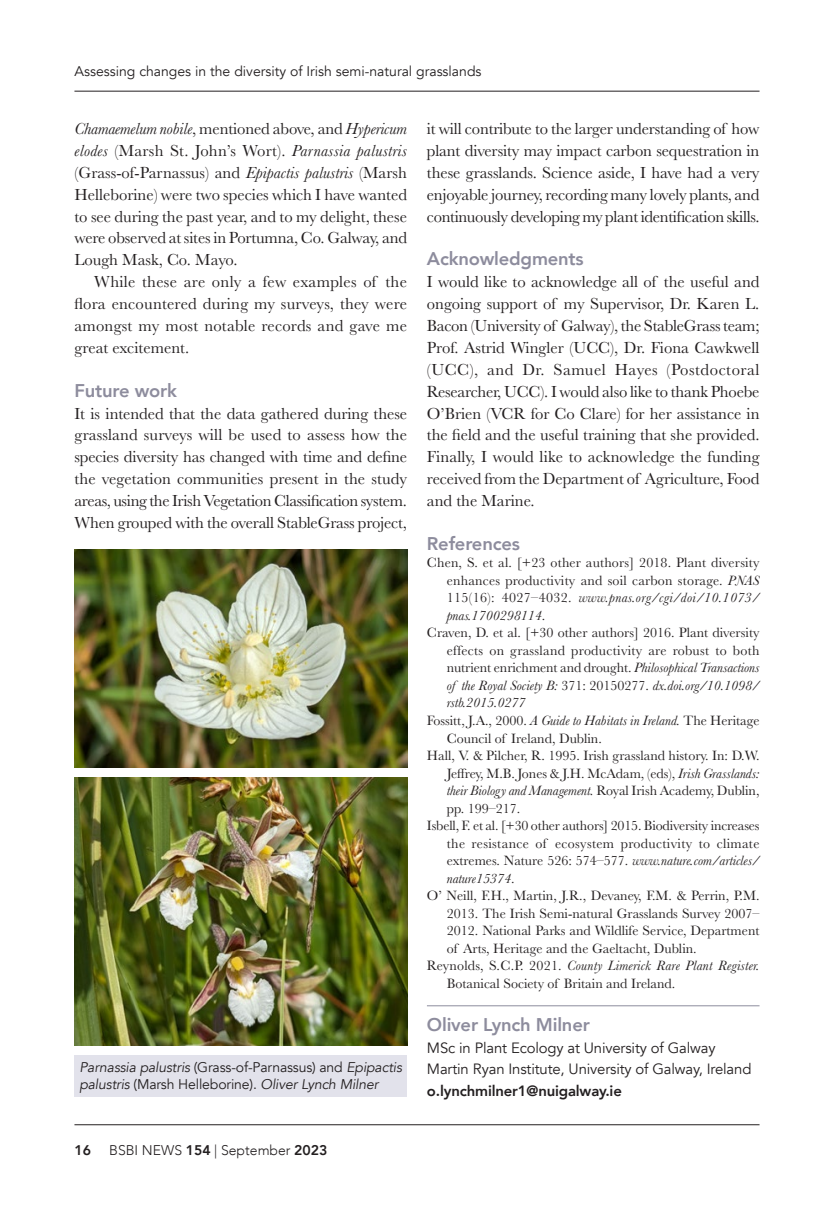
<style>
.page{position:relative;width:834px;height:1216px;background:#fff}
.page>*{position:absolute;margin:0;border:0;box-sizing:border-box;transform-origin:0 0}
.Article_subhead{font:800 18.38px "Avenir";letter-spacing:-.01em;color:#8d8c9d}
.End_author___rule_above{font:800 18.38px "Avenir";letter-spacing:-.01em;color:#8d8c9d}
.Justified_no_indent{font:16.62px/21.9px "Baskerville";letter-spacing:-.01em;color:#231f20;text-align:justify}
.Justified_indent{font:16.62px/21.9px "Baskerville";letter-spacing:.015em;color:#231f20;text-align:justify}
.Author_address{font:14.88px "Avenir";letter-spacing:-.01em;color:#231f20}
.email_address__articles{font:800 14.88px "Avenir";letter-spacing:-.01em;color:#231f20}
.References{font:14px/17.5px "Baskerville";color:#231f20;text-align:justify}
.t1{font:italic 14px/17.5px "Avenir";letter-spacing:-.01em;color:#231f20}
.Running_title_left{font:14px "Avenir";color:#231f20}
.t2{font:300 14px "Avenir";color:#231f20}
.t3{font:800 14px "Avenir";color:#231f20}
.s1{font-style:italic}
.s2{font-style:normal}
.s3{font-weight:800}
</style>
<div class="page">
<hr style="left:74px;top:1124px;width:685px;height:1px;background:#231f20">
<hr style="left:74px;top:91px;width:685px;height:1px;background:#231f20">
<hr style="left:427px;top:1005px;width:332px;height:1px;background:#8d8c9d">
<img style="left:74px;top:777px;width:333px;height:268px">
<div style="left:74px;top:1055px;width:333px;height:41px;background:#e2e2eb"></div>
<img style="left:74px;top:549px;width:333px;height:218px">
<p class="Running_title_left" style="left:74px;top:63px;width:408px">Assessing changes in the diversity of Irish semi-natural grasslands</p>
<p class="Justified_no_indent" style="left:74px;top:118px;width:334px"><span class="s1">Chamaemelum nobile</span>, mentioned above, and <span class="s1">Hypericum elodes</span> (Marsh St. John’s Wort). <span class="s1">Parnassia palustris </span>(Grass-of-Parnassus) and <span class="s1">Epipactis palustris</span> (Marsh Helleborine) were two species which I have wanted to see during the past year, and to my delight, these were observed at sites in Portumna, Co. Galway, and Lough Mask, Co. Mayo.</p>
<p class="Justified_indent" style="left:74px;top:271px;width:334px;text-indent:20px">While these are only a few examples of the flora encountered during my surveys, they were amongst my most notable records and gave me great excitement.</p>
<p class="Article_subhead" style="left:74px;top:376px;width:104px">Future work</p>
<p class="Justified_no_indent" style="left:74px;top:402px;width:334px">It is intended that the data gathered during these grassland surveys will be used to assess how the species diversity has changed with time and define the vegetation communities present in the study areas, using the Irish Vegetation Classification system.<br>When grouped with the overall StableGrass project,</p>
<p class="t1" style="left:79px;top:1058px;width:324px">Parnassia palustris <span class="s2">(Grass-of-Parnassus) and</span> Epipactis palustris <span class="s2">(Marsh Helleborine).</span> Oliver Lynch Milner</p>
<p class="t3" style="left:74px;top:1138px;width:18px">16</p>
<p class="t2" style="left:109px;top:1141px;width:220px">BSBI NEWS <span class="s3">154</span> | September <span class="s3">2023</span></p>
<p class="Justified_no_indent" style="left:427px;top:118px;width:334px">it will contribute to the larger understanding of how plant diversity may impact carbon sequestration in these grasslands. Science aside, I have had a very enjoyable journey, recording many lovely plants, and continuously developing my plant identification skills.</p>
<p class="Article_subhead" style="left:427px;top:245px;width:158px">Acknowledgments</p>
<p class="Justified_no_indent" style="left:427px;top:271px;width:334px">I would like to acknowledge all of the useful and ongoing support of my Supervisor, Dr. Karen L.<br>Bacon (University of Galway), the StableGrass team; Prof. Astrid Wingler (UCC), Dr. Fiona Cawkwell (UCC), and Dr. Samuel Hayes (Postdoctoral Researcher, UCC). I would also like to thank Phoebe O’Brien (VCR for Co Clare) for her assistance in the field and the useful training that she provided.<br>Finally, I would like to acknowledge the funding received from the Department of Agriculture, Food and the Marine.</p>
<p class="Article_subhead" style="left:427px;top:529px;width:94px">References</p>
<p class="References" style="left:446px;top:554px;width:314px;text-indent:-20px">Chen, S. et al. [+23 other authors] 2018. Plant diversity enhances productivity and soil carbon storage. <span class="s1">PNAS </span>115(16): 4027–4032. <span class="s1">www.pnas.org/cgi/doi/10.1073/ pnas.1700298114</span>.</p>
<p class="References" style="left:446px;top:624px;width:314px;text-indent:-20px">Craven, D. et al. [+30 other authors] 2016. Plant diversity effects on grassland productivity are robust to both nutrient enrichment and drought. <span class="s1">Philosophical Transactions of the Royal Society B:</span> 371: 20150277. <span class="s1">dx.doi.org/10.1098/ rstb.2015.0277</span></p>
<p class="References" style="left:446px;top:712px;width:314px;text-indent:-20px">Fossitt, J.A., 2000. <span class="s1">A Guide to Habitats in Ireland.</span> The Heritage<br>Council of Ireland, Dublin.</p>
<p class="References" style="left:446px;top:747px;width:314px;text-indent:-20px">Hall, V. &amp; Pilcher, R. 1995. Irish grassland history. In: D.W.<br>Jeffrey, M.B. Jones &amp; J.H. McAdam, (eds), <span class="s1">Irish Grasslands: their Biology and Management.</span> Royal Irish Academy, Dublin, pp. 199–217.</p>
<p class="References" style="left:446px;top:817px;width:314px;text-indent:-20px">Isbell, F. et al. [+30 other authors] 2015. Biodiversity increases the resistance of ecosystem productivity to climate extremes. Nature 526: 574–577. <span class="s1">www.nature.com/articles/ nature15374</span>.</p>
<p class="References" style="left:446px;top:887px;width:314px;text-indent:-20px">O’ Neill, F.H., Martin, J.R., Devaney, F.M. &amp; Perrin, P.M.<br>2013. The Irish Semi-natural Grasslands Survey 2007– 2012. National Parks and Wildlife Service, Department of Arts, Heritage and the Gaeltacht, Dublin.</p>
<p class="References" style="left:446px;top:957px;width:314px;text-indent:-20px">Reynolds, S.C.P. 2021. <span class="s1">County Limerick Rare Plant Register.<br></span>Botanical Society of Britain and Ireland.</p>
<p class="End_author___rule_above" style="left:427px;top:1010px;width:164px">Oliver Lynch Milner</p>
<p class="Author_address" style="left:427px;top:1038px;width:290px">MSc in Plant Ecology at University of Galway</p>
<p class="Author_address" style="left:427px;top:1060px;width:326px">Martin Ryan Institute, University of Galway, Ireland</p>
<p class="email_address__articles" style="left:427px;top:1079px;width:196px">o.lynchmilner1@nuigalway.ie</p>
</div>
